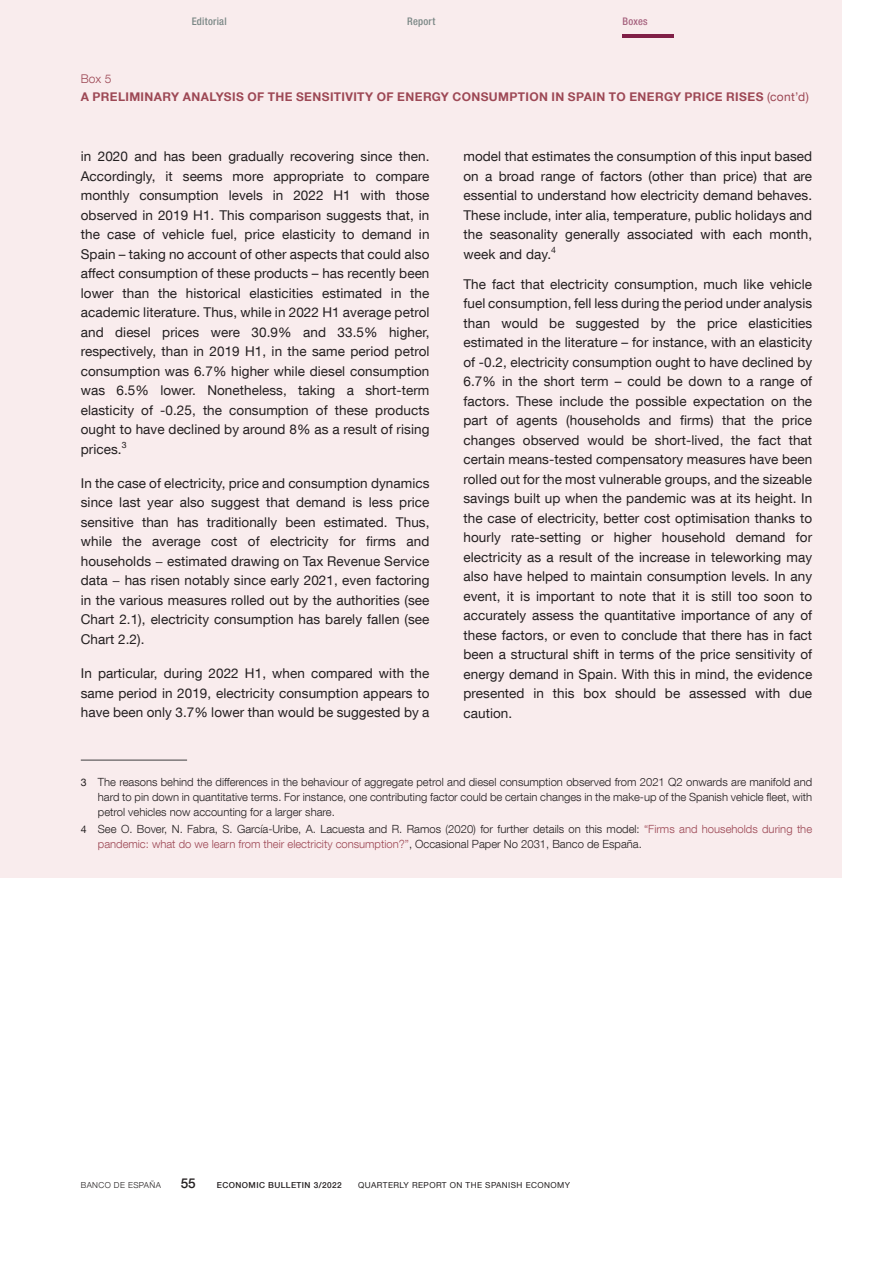
<style>
.page{position:relative;width:893px;height:1263px;background:#fff}
.page>*{position:absolute;margin:0;border:0;box-sizing:border-box;transform-origin:0 0}
.Texto_recuadro{font:13.5px/19.5px "Bd E Neue Helvetica";letter-spacing:.005em;color:#231f20;text-align:justify}
.t1{font:500 13.5px "Bd E Neue Helvetica";color:#231f20}
.t2{font:700 12px/18px "Bd E Neue Helvetica";letter-spacing:.03em;color:#9d4855}
.Citas_recuadro{font:300 11.25px/15px "Bd E Neue Helvetica";color:#231f20;text-align:justify}
.t3{font:500 condensed 10.5px "Bd E Neue Helvetica";letter-spacing:.025em;color:#7a8785}
.t4{font:500 condensed 10.5px "Bd E Neue Helvetica";letter-spacing:.015em;color:#a6627e}
.t5{font:8.25px "Bd E Neue Helvetica";letter-spacing:.05em;color:#231f20}
.t6{font:500 8.25px "Bd E Neue Helvetica";letter-spacing:.05em;color:#231f20}
.t7{font:300 8.25px "Bd E Neue Helvetica";letter-spacing:.05em;color:#231f20}
.s1{font-weight:300}
.s2{font-weight:400}
.s3{font-weight:400;font-size:10.5px}
.s4{color:#9d4855}
</style>
<div class="page">
<hr style="left:0;top:0;width:1px;height:1131px;background:#f9eced">
<div style="left:0;top:0;width:842px;height:878px;background:#f9eced"></div>
<hr style="left:81px;top:760px;width:106px;height:1px;background:#3e3e3f">
<hr style="left:623px;top:34px;width:51px;height:4px;background:#801f47">
<p class="t3" style="left:192px;top:15px;width:37px">Editorial</p>
<p class="t3" style="left:407px;top:15px;width:30px">Report</p>
<p class="t4" style="left:623px;top:15px;width:27px">Boxes</p>
<p class="t2" style="left:81px;top:70px;width:729px"><span class="s1">Box 5<br></span>A PRELIMINARY ANALYSIS OF THE SENSITIVITY OF ENERGY CONSUMPTION IN SPAIN TO ENERGY PRICE RISES <span class="s2">(cont’d)</span></p>
<p class="Texto_recuadro" style="left:81px;top:146px;width:350px">in 2020 and has been gradually recovering since then.<br>Accordingly, it seems more appropriate to compare monthly consumption levels in 2022 H1 with those observed in 2019 H1. This comparison suggests that, in the case of vehicle fuel, price elasticity to demand in Spain – taking no account of other aspects that could also affect consumption of these products – has recently been lower than the historical elasticities estimated in the academic literature. Thus, while in 2022 H1 average petrol and diesel prices were 30.9% and 33.5% higher, respectively, than in 2019 H1, in the same period petrol consumption was 6.7% higher while diesel consumption was 6.5% lower. Nonetheless, taking a short-term elasticity of ‑0.25, the consumption of these products ought to have declined by around 8% as a result of rising prices.<sup>3</sup></p>
<p class="Texto_recuadro" style="left:81px;top:473px;width:350px">In the case of electricity, price and consumption dynamics since last year also suggest that demand is less price sensitive than has traditionally been estimated. Thus, while the average cost of electricity for firms and households − estimated drawing on Tax Revenue Service data − has risen notably since early 2021, even factoring in the various measures rolled out by the authorities (see Chart 2.1), electricity consumption has barely fallen (see Chart 2.2).</p>
<p class="Texto_recuadro" style="left:81px;top:663px;width:350px">In particular, during 2022 H1, when compared with the same period in 2019, electricity consumption appears to have been only 3.7% lower than would be suggested by a</p>
<p class="Texto_recuadro" style="left:463px;top:146px;width:350px">model that estimates the consumption of this input based on a broad range of factors (other than price) that are essential to understand how electricity demand behaves.<br>These include, inter alia, temperature, public holidays and the seasonality generally associated with each month, week and day.<sup>4</sup></p>
<p class="Texto_recuadro" style="left:463px;top:274px;width:350px">The fact that electricity consumption, much like vehicle fuel consumption, fell less during the period under analysis than would be suggested by the price elasticities estimated in the literature – for instance, with an elasticity of ‑0.2, electricity consumption ought to have declined by 6.7% in the short term – could be down to a range of factors. These include the possible expectation on the part of agents (households and firms) that the price changes observed would be short-lived, the fact that certain means-tested compensatory measures have been rolled out for the most vulnerable groups, and the sizeable savings built up when the pandemic was at its height. In the case of electricity, better cost optimisation thanks to hourly rate-setting or higher household demand for electricity as a result of the increase in teleworking may also have helped to maintain consumption levels. In any event, it is important to note that it is still too soon to accurately assess the quantitative importance of any of these factors, or even to conclude that there has in fact been a structural shift in terms of the price sensitivity of energy demand in Spain. With this in mind, the evidence presented in this box should be assessed with due caution.</p>
<p class="Citas_recuadro" style="left:98px;top:774px;width:716px;text-indent:-17px"><span class="s3">3</span> The reasons behind the differences in the behaviour of aggregate petrol and diesel consumption observed from 2021 Q2 onwards are manifold and hard to pin down in quantitative terms. For instance, one contributing factor could be certain changes in the make-up of the Spanish vehicle fleet, with petrol vehicles now accounting for a larger share.</p>
<p class="Citas_recuadro" style="left:98px;top:821px;width:716px;text-indent:-17px"><span class="s3">4</span> See O. Bover, N. Fabra, S. García-Uribe, A. Lacuesta and R. Ramos (2020) for further details on this model: <span class="s4">“Firms and households during the pandemic: what do we learn from their electricity consumption?”</span>, Occasional Paper No 2031, Banco de España.</p>
<p class="t7" style="left:81px;top:1180px;width:82px">BANCO DE ESPAÑA</p>
<p class="t1" style="left:181px;top:1175px;width:16px">55</p>
<p class="t6" style="left:217px;top:1180px;width:126px">ECONOMIC BULLETIN 3/2022</p>
<p class="t5" style="left:358px;top:1180px;width:214px">QUARTERLY REPORT ON THE SPANISH ECONOMY</p>
</div>
